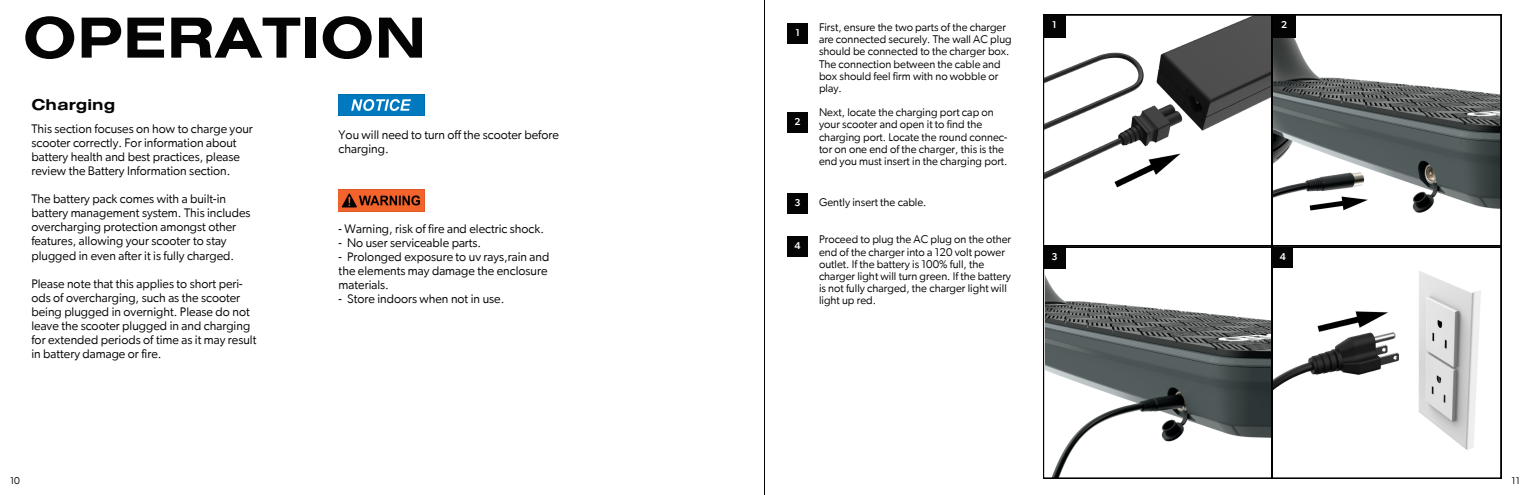
<style>
.page{position:relative;width:1530px;height:495px;background:#fff}
.page>*{position:absolute;margin:0;border:0;box-sizing:border-box;transform-origin:0 0}
.t1{font:700 60px "Nimbus San Ext";color:#040404}
.t2{font:700 16.25px "Nimbus San Ext";color:#040404}
.t3{font:12.5px/14px "Gibson";color:#040404}
.t4{font:11.25px/12.2px "Gibson";color:#040404}
.t5{font:500 10px "Gibson";color:#fff}
.t6{font:10px "Gibson";color:#040404}
</style>
<div class="page">
<hr style="left:765px;top:0;width:1px;height:495px;background:#040404">
<div style="left:788px;top:23px;width:20px;height:21px;background:#040404"></div>
<div style="left:788px;top:112px;width:20px;height:21px;background:#040404"></div>
<div style="left:788px;top:194px;width:20px;height:20px;background:#040404"></div>
<svg style="left:1043px;top:15px;width:229px;height:231px"></svg>
<svg style="left:1272px;top:15px;width:229px;height:231px"></svg>
<svg style="left:1043px;top:246px;width:229px;height:232px"></svg>
<svg style="left:1272px;top:246px;width:229px;height:232px"></svg>
<div style="left:788px;top:236px;width:20px;height:21px;background:#040404"></div>
<div style="left:1043px;top:247px;width:23px;height:22px;background:#040404"></div>
<div style="left:1043px;top:15px;width:23px;height:22px;background:#040404"></div>
<div style="left:1273px;top:15px;width:22px;height:22px;background:#040404"></div>
<div style="left:1273px;top:248px;width:20px;height:20px;background:#040404"></div>
<img style="left:339px;top:94px;width:86px;height:22px">
<img style="left:339px;top:190px;width:86px;height:21px">
<p class="t1" style="left:22px;top:18px;width:406px">OPERATION</p>
<p class="t2" style="left:31px;top:99px;width:85px">Charging</p>
<p class="t3" style="left:31px;top:122px;width:223px">This section focuses on how to charge your scooter correctly. For information about battery health and best practices, please review the Battery Information section.</p>
<p class="t3" style="left:31px;top:193px;width:221px">The battery pack comes with a built-in battery management system. This includes overcharging protection amongst other features, allowing your scooter to stay plugged in even after it is fully charged.</p>
<p class="t3" style="left:31px;top:277px;width:226px">Please note that this applies to short peri&shy;ods of overcharging, such as the scooter being plugged in overnight. Please do not leave the scooter plugged in and charging for extended periods of time as it may result in battery damage or fire.</p>
<p class="t3" style="left:339px;top:128px;width:222px">You will need to turn off the scooter before charging.</p>
<p class="t3" style="left:339px;top:222px;width:207px">- Warning, risk of fire and electric shock.</p>
<p class="t3" style="left:339px;top:236px;width:144px">- No user serviceable parts.</p>
<p class="t3" style="left:339px;top:250px;width:212px">- Prolonged exposure to uv rays,rain and the elements may damage the enclosure materials.</p>
<p class="t3" style="left:339px;top:292px;width:167px">- Store indoors when not in use.</p>
<p class="t5" style="left:795px;top:28px;width:6px">1</p>
<p class="t5" style="left:795px;top:117px;width:8px">2</p>
<p class="t5" style="left:795px;top:198px;width:8px">3</p>
<h3 class="t5" style="left:795px;top:241px;width:8px">4</h3>
<p class="t4" style="left:819px;top:21px;width:194px">First, ensure the two parts of the charger are connected securely. The wall AC plug should be connected to the charger box.<br>The connection between the cable and box should feel firm with no wobble or play.</p>
<p class="t4" style="left:819px;top:107px;width:190px">Next, locate the charging port cap on your scooter and open it to find the charging port. Locate the round connec&shy;tor on one end of the charger, this is the end you must insert in the charging port.</p>
<p class="t4" style="left:819px;top:197px;width:109px">Gently insert the cable.</p>
<p class="t4" style="left:819px;top:234px;width:194px">Proceed to plug the AC plug on the other end of the charger into a 120 volt power outlet. If the battery is 100% full, the charger light will turn green. If the battery is not fully charged, the charger light will light up red.</p>
<h3 class="t5" style="left:1052px;top:20px;width:6px">1</h3>
<p class="t5" style="left:1281px;top:20px;width:8px">2</p>
<h3 class="t5" style="left:1051px;top:252px;width:8px">3</h3>
<h3 class="t5" style="left:1280px;top:253px;width:8px">4</h3>
<p class="t6" style="left:10px;top:476px;width:11px">10</p>
<p class="t6" style="left:1512px;top:476px;width:10px">11</p>
</div>
